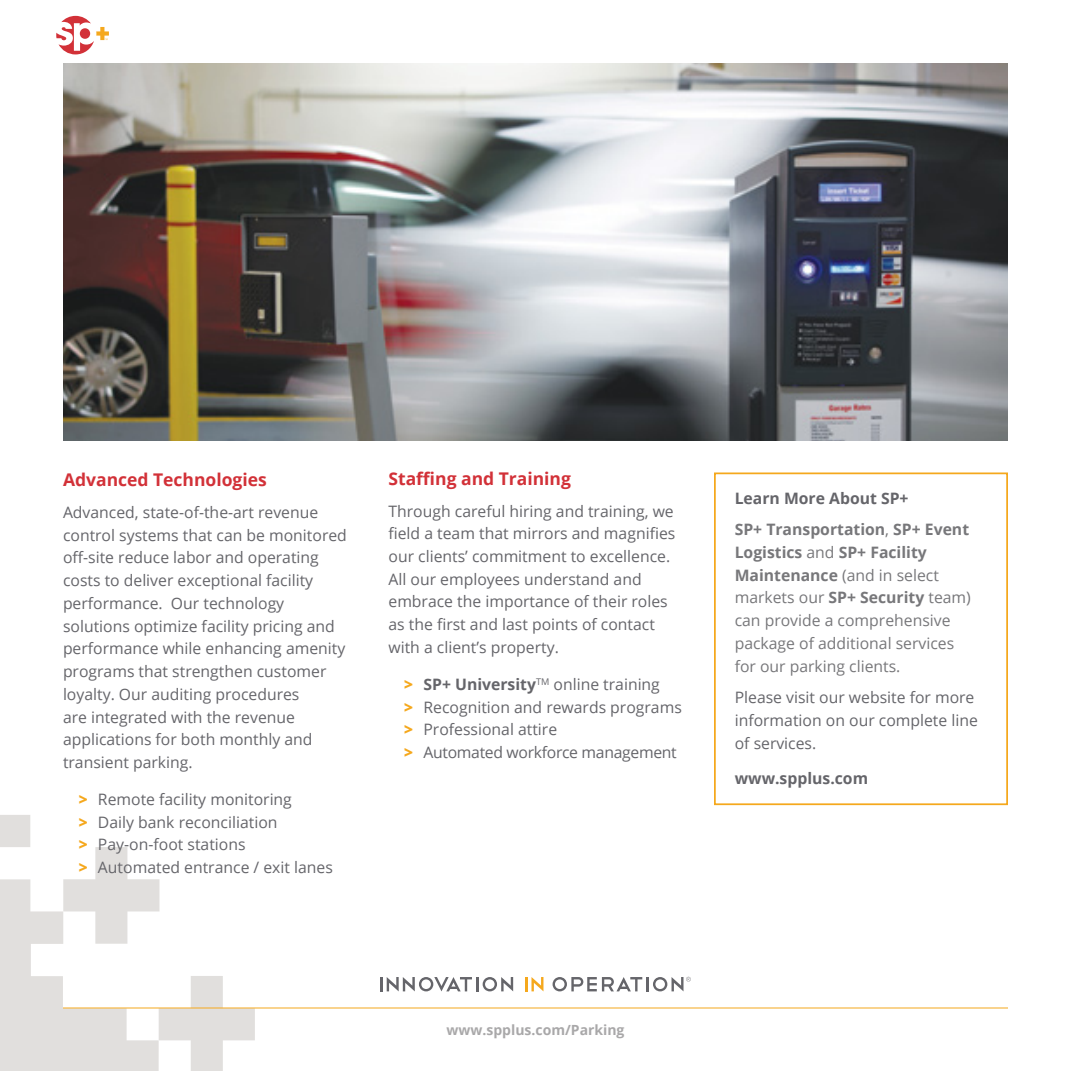
<style>
.page{position:relative;width:1071px;height:1071px;background:#fff}
.page>*{position:absolute;margin:0;border:0;box-sizing:border-box;transform-origin:0 0}
.t1{font:700 17.5px "Open Sans";color:#d23138}
.t2{font:15.75px/22.8px "Open Sans";color:#65656a}
.t3{font:15.75px/22.8px "Open Sans";color:#77777a}
.t4{font:700 15.75px/31.5px "Open Sans";color:#77777a}
.t5{font:700 15.75px "Open Sans";color:#65656a}
.t6{font:700 14px "Open Sans";color:#a9a8a9}
.s1{font-weight:800;color:#f5a81d}
.s2{font-weight:700}
.s3{color:#65656a}
.s4{font-weight:400}
</style>
<div class="page">
<svg style="left:0;top:815px;width:255px;height:256px"></svg>
<svg style="left:56px;top:16px;width:53px;height:38px"></svg>
<div style="left:80px;top:28px;width:10px;height:11px;background:#d23138;border-radius:50%"></div>
<hr style="left:63px;top:1008px;width:945px;height:1px;background:#f5a81d">
<img style="left:64px;top:64px;width:943px;height:376px">
<div style="left:714px;top:472px;width:294px;height:333px;border:2px solid #f5a81d"></div>
<hr style="left:380px;top:977px;width:3px;height:14px;background:#65656a">
<svg style="left:387px;top:977px;width:85px;height:14px"></svg>
<hr style="left:476px;top:977px;width:3px;height:14px;background:#65656a">
<svg style="left:483px;top:977px;width:30px;height:14px"></svg>
<svg style="left:525px;top:977px;width:18px;height:14px"></svg>
<svg style="left:553px;top:977px;width:89px;height:14px"></svg>
<hr style="left:646px;top:977px;width:3px;height:14px;background:#65656a">
<svg style="left:653px;top:977px;width:38px;height:14px"></svg>
<p class="t1" style="left:63px;top:468px;width:205px">Advanced Technologies</p>
<p class="t2" style="left:63px;top:500px;width:285px">Advanced, state-of-the-art revenue control systems that can be monitored off-site reduce labor and operating costs to deliver exceptional facility performance. Our technology solutions optimize facility pricing and performance while enhancing amenity programs that strengthen customer loyalty. Our auditing procedures<br>are integrated with the revenue applications for both monthly and transient parking.</p>
<p class="t2" style="left:79px;top:787px;width:256px"><span class="s1">&gt;</span> Remote facility monitoring<br><span class="s1">&gt;</span> Daily bank reconciliation<br><span class="s1">&gt;</span> Pay-on-foot stations<br><span class="s1">&gt;</span> Automated entrance / exit lanes</p>
<p class="t1" style="left:388px;top:466px;width:184px">Staffing and Training</p>
<p class="t2" style="left:388px;top:499px;width:288px">Through careful hiring and training, we field a team that mirrors and magnifies our clients’ commitment to excellence.<br>All our employees understand and embrace the importance of their roles as the first and last points of contact with a client’s property.</p>
<p class="t2" style="left:404px;top:672px;width:279px"><span class="s1">&gt;</span> <span class="s2">SP+ University</span><sup>TM</sup> online training<br><span class="s1">&gt;</span> Recognition and rewards programs <span class="s1">&gt;</span> Professional attire<br><span class="s1">&gt;</span> Automated workforce management</p>
<p class="t4" style="left:735px;top:482px;width:236px"><span class="s3">Learn More About SP+<br></span>SP+ Transportation<span class="s4">,</span> SP+ Event</p>
<p class="t3" style="left:735px;top:540px;width:238px"><span class="s2">Logistics</span> and <span class="s2">SP+ Facility<br>Maintenance</span> (and in select markets our <span class="s2">SP+ Security</span> team) can provide a comprehensive package of additional services for our parking clients.</p>
<p class="t2" style="left:735px;top:686px;width:245px">Please visit our website for more information on our complete line of services.</p>
<p class="t5" style="left:735px;top:767px;width:135px">www.spplus.com</p>
<p class="t6" style="left:446px;top:1020px;width:180px">www.spplus.com/Parking</p>
</div>
